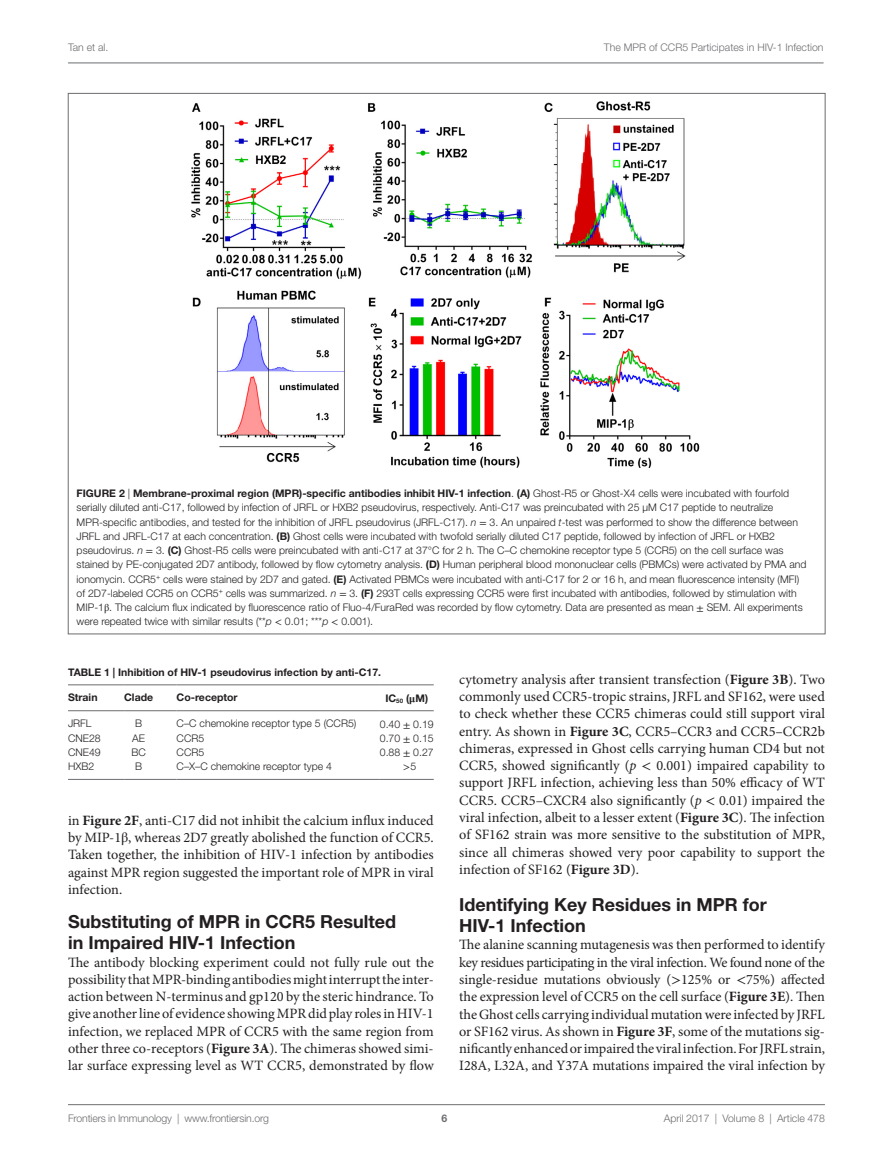
<style>
.page{position:relative;width:893px;height:1170px;background:#fff}
.page>*{position:absolute;margin:0;border:0;box-sizing:border-box;transform-origin:0 0}
.t1{font:700 18px/21px "Helvetica Neue LT Std";color:#231f20}
.t2{font:14.25px/17.2px "Minion Pro";letter-spacing:-.005em;color:#231f20;text-align:justify}
.t3{font:300 10.5px/14.2px "Helvetica Neue LT Std";color:#231f20}
.t4{font:300 10.5px "Helvetica Neue LT Std";color:#6c6d70}
.t5{font:700 10.5px "Helvetica Neue LT Std";color:#231f20}
.t6{font:10.5px "STIX General";color:#231f20}
.t7{font:700 10.5px "Helvetica Neue LT Std";color:#6c6d70}
.s1{font-weight:700}
.s2{font-style:italic}
.s3{font-family:"STIX General";font-weight:400}
.s4{font-family:"STIX General"}
.s5{font-family:"Helvetica Neue LT Std";font-weight:300}
</style>
<div class="page">
<hr style="left:68px;top:684px;width:56px;height:1px;background:#6c6d70">
<hr style="left:68px;top:710px;width:56px;height:1px;background:#6c6d70">
<hr style="left:124px;top:684px;width:53px;height:1px;background:#6c6d70">
<hr style="left:124px;top:710px;width:53px;height:1px;background:#6c6d70">
<hr style="left:177px;top:684px;width:203px;height:1px;background:#6c6d70">
<hr style="left:177px;top:710px;width:203px;height:1px;background:#6c6d70">
<hr style="left:380px;top:684px;width:54px;height:1px;background:#6c6d70">
<hr style="left:380px;top:710px;width:54px;height:1px;background:#6c6d70">
<hr style="left:68px;top:779px;width:56px;height:1px;background:#6c6d70">
<hr style="left:124px;top:779px;width:53px;height:1px;background:#6c6d70">
<hr style="left:177px;top:779px;width:203px;height:1px;background:#6c6d70">
<hr style="left:380px;top:779px;width:54px;height:1px;background:#6c6d70">
<img style="left:191px;top:102px;width:509px;height:365px">
<hr style="left:68px;top:63px;width:756px;height:1px;background:#6c6d70">
<hr style="left:68px;top:1104px;width:757px;height:1px;background:#6c6d70">
<p class="t4" style="left:68px;top:41px;width:42px">Tan et al.</p>
<p class="t4" style="left:604px;top:41px;width:221px">The MPR of CCR5 Participates in HIV-1 Infection</p>
<p class="t3" style="left:77px;top:486px;width:731px"><span class="s1">Figure 2</span> | <span class="s1">Membrane-proximal region (MPR)-specific antibodies inhibit HIV-1 infection</span>. <span class="s1">(A)</span> Ghost-R5 or Ghost-X4 cells were incubated with fourfold serially diluted anti-C17, followed by infection of JRFL or HXB2 pseudovirus, respectively. Anti-C17 was preincubated with 25 µM C17 peptide to neutralize MPR-specific antibodies, and tested for the inhibition of JRFL pseudovirus (JRFL-C17). <span class="s2">n</span> <span class="s3">=</span> 3. An unpaired <span class="s2">t</span>-test was performed to show the difference between JRFL and JRFL-C17 at each concentration. <span class="s1">(B)</span> Ghost cells were incubated with twofold serially diluted C17 peptide, followed by infection of JRFL or HXB2 pseudovirus. <span class="s2">n</span> <span class="s3">=</span> 3. <span class="s1">(C)</span> Ghost-R5 cells were preincubated with anti-C17 at 37°C for 2 h. The C–C chemokine receptor type 5 (CCR5) on the cell surface was stained by PE-conjugated 2D7 antibody, followed by flow cytometry analysis. <span class="s1">(D)</span> Human peripheral blood mononuclear cells (PBMCs) were activated by PMA and ionomycin. CCR5<sup>+</sup> cells were stained by 2D7 and gated. <span class="s1">(E)</span> Activated PBMCs were incubated with anti-C17 for 2 or 16 h, and mean fluorescence intensity (MFI) of 2D7-labeled CCR5 on CCR5<sup>+</sup> cells was summarized. <span class="s2">n</span> <span class="s3">=</span> 3. <span class="s1">(F)</span> 293T cells expressing CCR5 were first incubated with antibodies, followed by stimulation with MIP-1<span class="s3">β</span>. The calcium flux indicated by fluorescence ratio of Fluo-4/FuraRed was recorded by flow cytometry. Data are presented as mean <span class="s3">±</span> SEM. All experiments were repeated twice with similar results (**<span class="s2">p</span> <span class="s3">&lt;</span> 0.01; ***<span class="s2">p</span> <span class="s3">&lt;</span> 0.001).</p>
<p class="t5" style="left:68px;top:666px;width:315px">Table 1 | Inhibition of HIV-1 pseudovirus infection by anti-C17.</p>
<p class="t5" style="left:68px;top:691px;width:31px">Strain</p>
<p class="t5" style="left:124px;top:691px;width:30px">Clade</p>
<p class="t5" style="left:177px;top:691px;width:63px">Co-receptor</p>
<p class="t5" style="left:385px;top:691px;width:44px">IC<sub>50</sub> (<span class="s4">μ</span>M)</p>
<p class="t3" style="left:68px;top:716px;width:25px">JRFL</p>
<p class="t3" style="left:135px;top:716px;width:9px">B</p>
<p class="t3" style="left:177px;top:716px;width:181px">C–C chemokine receptor type 5 (CCR5)</p>
<p class="t3" style="left:380px;top:716px;width:55px">0.40 <span class="s3">±</span> 0.19</p>
<p class="t3" style="left:68px;top:730px;width:34px">CNE28</p>
<p class="t3" style="left:132px;top:730px;width:14px">AE</p>
<p class="t3" style="left:177px;top:730px;width:29px">CCR5</p>
<p class="t3" style="left:380px;top:730px;width:55px">0.70 <span class="s3">±</span> 0.15</p>
<p class="t3" style="left:68px;top:745px;width:34px">CNE49</p>
<p class="t3" style="left:131px;top:745px;width:16px">BC</p>
<p class="t3" style="left:177px;top:745px;width:29px">CCR5</p>
<p class="t3" style="left:380px;top:745px;width:55px">0.88 <span class="s3">±</span> 0.27</p>
<p class="t3" style="left:68px;top:759px;width:28px">HXB2</p>
<p class="t3" style="left:135px;top:759px;width:9px">B</p>
<p class="t3" style="left:177px;top:759px;width:157px">C–X–C chemokine receptor type 4</p>
<p class="t6" style="left:403px;top:759px;width:15px">&gt;<span class="s5">5</span></p>
<p class="t2" style="left:68px;top:811px;width:367px">in <span class="s1">Figure 2F</span>, anti-C17 did not inhibit the calcium influx induced by MIP-1<span class="s4">β</span>, whereas 2D7 greatly abolished the function of CCR5.<br>Taken together, the inhibition of HIV-1 infection by antibodies against MPR region suggested the important role of MPR in viral infection.</p>
<p class="t1" style="left:68px;top:910px;width:212px">Substituting of MPR in CCR</p>
<p class="t1" style="left:305px;top:910px;width:92px">5 Resulted</p>
<p class="t1" style="left:68px;top:931px;width:229px">in Impaired HIV-1 Infection</p>
<p class="t2" style="left:68px;top:953px;width:367px">The antibody blocking experiment could not fully rule out the possibility that MPR-binding antibodies might interrupt the inter&shy;action between N-terminus and gp120 by the steric hindrance. To give another line of evidence showing MPR did play roles in HIV-1 infection, we replaced MPR of CCR5 with the same region from other three co-receptors (<span class="s1">Figure 3A</span>). The chimeras showed simi&shy;lar surface expressing level as WT CCR5, demonstrated by flow</p>
<p class="t2" style="left:459px;top:670px;width:367px">cytometry analysis after transient transfection (<span class="s1">Figure 3B</span>). Two commonly used CCR5-tropic strains, JRFL and SF162, were used to check whether these CCR5 chimeras could still support viral entry. As shown in <span class="s1">Figure 3C</span>, CCR5–CCR3 and CCR5–CCR2b chimeras, expressed in Ghost cells carrying human CD4 but not CCR5, showed significantly (<span class="s2">p</span> <span class="s4">&lt;</span> 0.001) impaired capability to support JRFL infection, achieving less than 50% efficacy of WT CCR5. CCR5–CXCR4 also significantly (<span class="s2">p</span> <span class="s4">&lt;</span> 0.01) impaired the viral infection, albeit to a lesser extent (<span class="s1">Figure 3C</span>). The infection of SF162 strain was more sensitive to the substitution of MPR, since all chimeras showed very poor capability to support the infection of SF162 (<span class="s1">Figure 3D</span>).</p>
<p class="t1" style="left:459px;top:893px;width:309px">Identifying Key Residues in MPR for<br>HIV-1 Infection</p>
<p class="t2" style="left:459px;top:936px;width:367px">The alanine scanning mutagenesis was then performed to identify key residues participating in the viral infection. We found none of the single-residue mutations obviously (<span class="s4">&gt;</span>125% or <span class="s4">&lt;</span>75%) affected the expression level of CCR5 on the cell surface (<span class="s1">Figure 3E</span>). Then the Ghost cells carrying individual mutation were infected by JRFL or SF162 virus. As shown in <span class="s1">Figure 3F</span>, some of the mutations sig&shy;nificantly enhanced or impaired the viral infection. For JRFL strain, I28A, L32A, and Y37A mutations impaired the viral infection by</p>
<p class="t4" style="left:68px;top:1111px;width:203px">Frontiers in Immunology | www.frontiersin.org</p>
<p class="t4" style="left:664px;top:1111px;width:163px">April 2017 | Volume 8 | Article 478</p>
<p class="t7" style="left:441px;top:1111px;width:7px">6</p>
</div>
